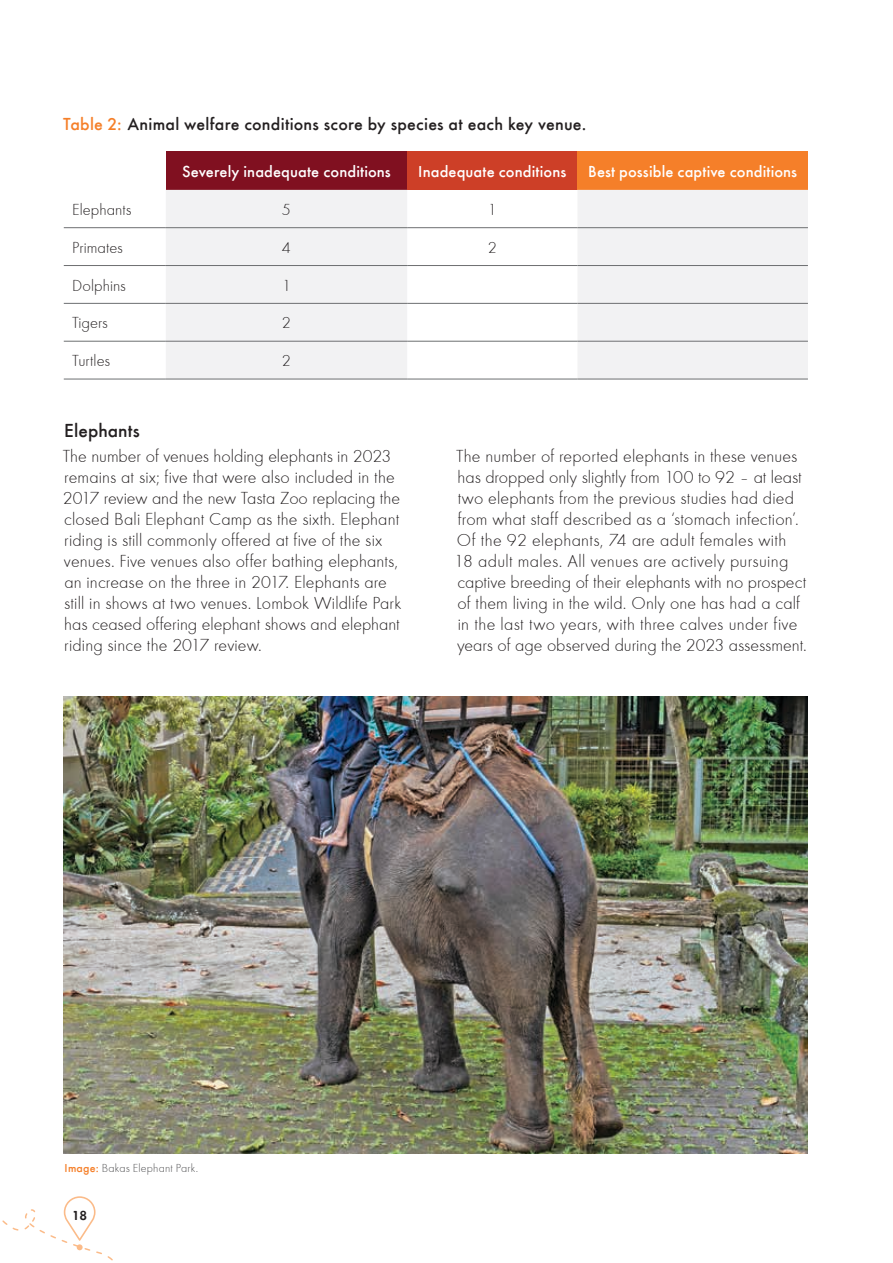
<style>
.page{position:relative;width:893px;height:1263px;background:#fff}
.page>*{position:absolute;margin:0;border:0;box-sizing:border-box;transform-origin:0 0}
.t1{font:500 19.5px "Futura Round";letter-spacing:.005em;color:#231f20}
.t2{font:300 18px/21px "Futura Round";letter-spacing:.005em;color:#231f20}
.t3{font:500 18px "Futura Round";letter-spacing:.01em;color:#231f20}
.t4{font:500 16.5px "Futura Round";letter-spacing:.005em;color:#fff}
.t5{font:300 16.5px "Futura Round";color:#231f20}
.t6{font:600 13.5px "Futura Round";color:#231f20}
.t7{font:300 12px "Futura Round";letter-spacing:.015em;color:#4d4d4f}
.s1{color:#f57f29}
.s2{font-weight:500;color:#f57f29}
</style>
<div class="page">
<div style="left:166px;top:151px;width:241px;height:39px;background:#801020"></div>
<div style="left:407px;top:151px;width:170px;height:39px;background:#cd3f27"></div>
<div style="left:577px;top:151px;width:231px;height:39px;background:#f57f29"></div>
<svg style="left:166px;top:190px;width:642px;height:189px;fill:#f2f2f3"></svg>
<hr style="left:64px;top:227px;width:102px;height:1px;background:#6d6f71">
<hr style="left:166px;top:227px;width:241px;height:1px;background:#6d6f71">
<hr style="left:407px;top:227px;width:170px;height:1px;background:#6d6f71">
<hr style="left:577px;top:227px;width:231px;height:1px;background:#6d6f71">
<hr style="left:64px;top:265px;width:102px;height:1px;background:#6d6f71">
<hr style="left:166px;top:265px;width:241px;height:1px;background:#6d6f71">
<hr style="left:407px;top:265px;width:170px;height:1px;background:#6d6f71">
<hr style="left:577px;top:265px;width:231px;height:1px;background:#6d6f71">
<hr style="left:64px;top:303px;width:102px;height:1px;background:#6d6f71">
<hr style="left:166px;top:303px;width:241px;height:1px;background:#6d6f71">
<hr style="left:407px;top:303px;width:170px;height:1px;background:#6d6f71">
<hr style="left:577px;top:303px;width:231px;height:1px;background:#6d6f71">
<hr style="left:64px;top:341px;width:102px;height:1px;background:#6d6f71">
<hr style="left:166px;top:341px;width:241px;height:1px;background:#6d6f71">
<hr style="left:407px;top:341px;width:170px;height:1px;background:#6d6f71">
<hr style="left:577px;top:341px;width:231px;height:1px;background:#6d6f71">
<hr style="left:64px;top:379px;width:102px;height:1px;background:#6d6f71">
<hr style="left:166px;top:379px;width:241px;height:1px;background:#6d6f71">
<hr style="left:407px;top:379px;width:170px;height:1px;background:#6d6f71">
<hr style="left:577px;top:379px;width:231px;height:1px;background:#6d6f71">
<img style="left:64px;top:697px;width:744px;height:457px">
<svg style="left:2px;top:1196px;width:111px;height:65px"></svg>
<p class="t3" style="left:63px;top:110px;width:524px"><span class="s1">Table 2:</span> Animal welfare conditions score by species at each key venue.</p>
<p class="t4" style="left:182px;top:159px;width:210px">Severely inadequate conditions</p>
<p class="t4" style="left:418px;top:159px;width:150px">Inadequate conditions</p>
<p class="t4" style="left:588px;top:159px;width:211px">Best possible captive conditions</p>
<p class="t5" style="left:72px;top:199px;width:61px">Elephants</p>
<p class="t5" style="left:282px;top:199px;width:11px">5</p>
<p class="t5" style="left:488px;top:199px;width:10px">1</p>
<p class="t5" style="left:72px;top:236px;width:52px">Primates</p>
<p class="t5" style="left:282px;top:236px;width:11px">4</p>
<p class="t5" style="left:488px;top:236px;width:11px">2</p>
<p class="t5" style="left:72px;top:274px;width:55px">Dolphins</p>
<p class="t5" style="left:282px;top:274px;width:10px">1</p>
<p class="t5" style="left:72px;top:312px;width:37px">Tigers</p>
<p class="t5" style="left:282px;top:312px;width:11px">2</p>
<p class="t5" style="left:72px;top:350px;width:39px">Turtles</p>
<p class="t5" style="left:282px;top:350px;width:11px">2</p>
<p class="t1" style="left:64px;top:416px;width:77px">Elephants</p>
<p class="t2" style="left:63px;top:445px;width:340px">The number of venues holding elephants in 2023 remains at six; five that were also included in the 2017 review and the new Tasta Zoo replacing the closed Bali Elephant Camp as the sixth. Elephant riding is still commonly offered at five of the six venues. Five venues also offer bathing elephants, an increase on the three in 2017. Elephants are still in shows at two venues. Lombok Wildlife Park has ceased offering elephant shows and elephant riding since the 2017 review.</p>
<p class="t2" style="left:454px;top:445px;width:354px">The number of reported elephants in these venues has dropped only slightly from 100 to 92 – at least two elephants from the previous studies had died from what staff described as a ‘stomach infection’.<br>Of the 92 elephants, 74 are adult females with 18 adult males. All venues are actively pursuing captive breeding of their elephants with no prospect of them living in the wild. Only one has had a calf in the last two years, with three calves under five years of age observed during the 2023 assessment.</p>
<p class="t7" style="left:65px;top:1160px;width:135px"><span class="s2">Image:</span> Bakas Elephant Park.</p>
<p class="t6" style="left:72px;top:1205px;width:16px">18</p>
</div>
